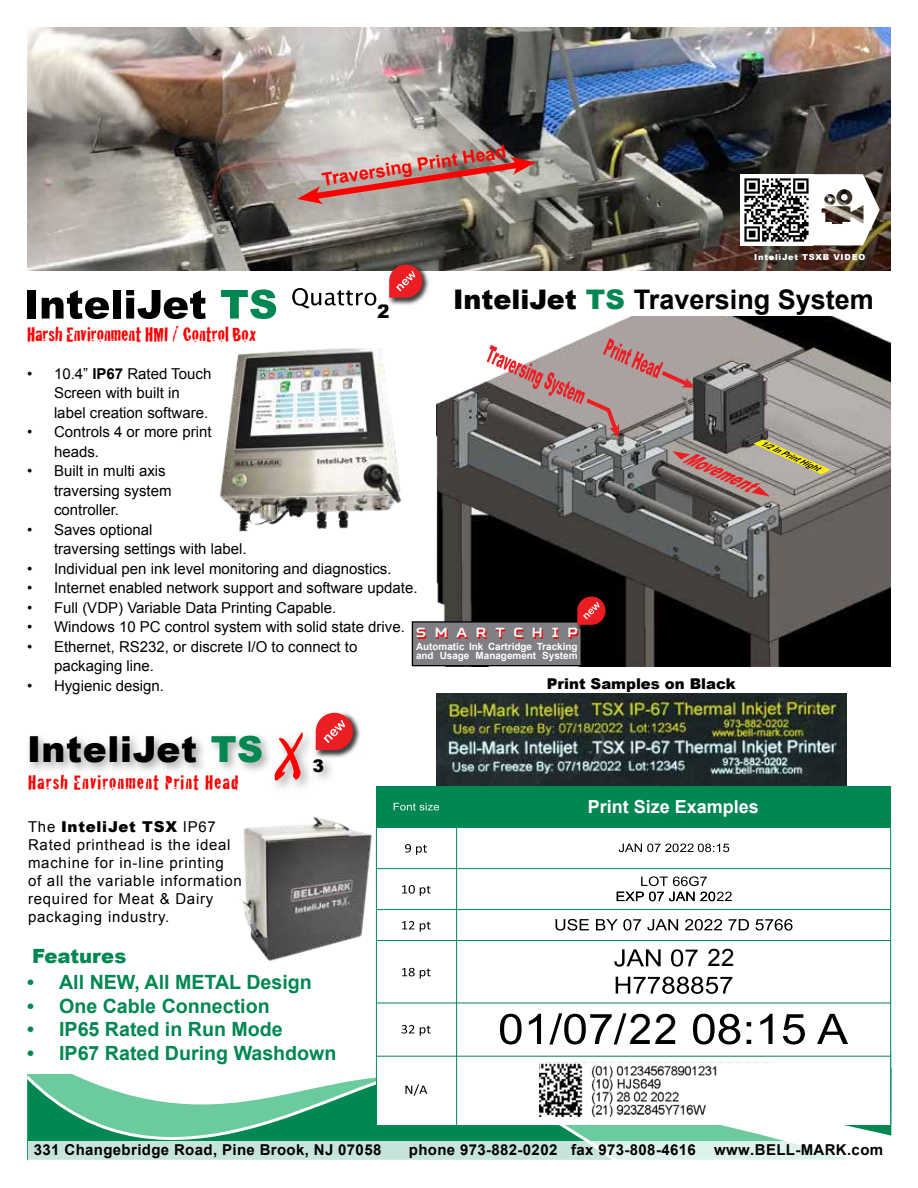
<style>
.page{position:relative;width:918px;height:1188px;background:#fff}
.page>*{position:absolute;margin:0;border:0;box-sizing:border-box;transform-origin:0 0}
.t1{font:42px "Arial";color:#000}
.t2{font:900 35.85px "Arial";letter-spacing:.02em;color:#000}
.t3{font:700 27px "Arial";color:#000}
.t4{font:24px "Arial";color:#000}
.t5{font:21px "Cracked";color:#f00}
.t6{font:21px "Cracked";letter-spacing:.05em;color:#f00}
.t7{font:700 19.65px "Arial";color:#008752}
.t8{font:900 19.65px "Arial";color:#008752}
.t9{font:italic 900 19.2px "Arial";color:#ed1d24;scale:.68 1}
.t10{font:900 18.6px "Arial";color:#000}
.t11{font:700 18px "Arial";color:#f00}
.t12{font:700 18px "Arial";color:#fff}
.t13{font:900 17.4px "Arial";color:#000}
.t14{font:15px/19.5px "Arial";color:#000}
.t15{font:15px/18px "Arial";letter-spacing:.05em;color:#000}
.t16{font:700 15px "Arial";letter-spacing:.025em;color:#000}
.t17{font:900 14.85px "Arial";color:#000}
.t18{font:700 13.2px "Squares";letter-spacing:.67em;color:#f00}
.t19{font:700 9.9px/9.9px "Arial";color:#fff}
.t20{font:900 8.25px "Arial";letter-spacing:.09em;color:#fff}
.s1{font-weight:900}
.s2{font-weight:900;color:#008752}
.s3{font-weight:700}
.s4{color:#008752}
</style>
<div class="page">
<svg style="left:620px;top:1125px;width:234px;height:16px;fill:#6bcb9d"></svg>
<svg style="left:27px;top:1074px;width:593px;height:88px"></svg>
<svg style="left:28px;top:1141px;width:820px;height:20px;fill:#c6e4d8"></svg>
<img style="left:27px;top:27px;width:864px;height:243px">
<svg style="left:297px;top:157px;width:239px;height:47px"></svg>
<img style="left:241px;top:816px;width:136px;height:149px">
<img style="left:219px;top:348px;width:182px;height:184px">
<img style="left:436px;top:317px;width:455px;height:349px">
<svg style="left:754px;top:440px;width:77px;height:34px"></svg>
<svg style="left:487px;top:338px;width:206px;height:100px"></svg>
<svg style="left:672px;top:451px;width:18px;height:9px"></svg>
<svg style="left:751px;top:487px;width:19px;height:10px"></svg>
<img style="left:436px;top:694px;width:410px;height:92px">
<div style="left:27px;top:290px;width:9px;height:29px;background:#010101"></div>
<svg style="left:42px;top:290px;width:67px;height:29px"></svg>
<div style="left:113px;top:290px;width:8px;height:29px;background:#010101"></div>
<svg style="left:126px;top:290px;width:80px;height:29px"></svg>
<svg style="left:221px;top:289px;width:55px;height:30px"></svg>
<svg style="left:292px;top:288px;width:84px;height:21px"></svg>
<img style="left:383px;top:259px;width:47px;height:46px">
<svg style="left:389px;top:265px;width:33px;height:33px"></svg>
<svg style="left:275px;top:783px;width:33px;height:5px"></svg>
<svg style="left:29px;top:732px;width:302px;height:51px"></svg>
<img style="left:309px;top:712px;width:51px;height:47px">
<svg style="left:316px;top:713px;width:37px;height:37px"></svg>
<svg style="left:377px;top:827px;width:513px;height:298px"></svg>
<div style="left:376px;top:786px;width:80px;height:41px;background:#008752"></div>
<div style="left:456px;top:786px;width:435px;height:41px;background:#008752"></div>
<svg style="left:405px;top:844px;width:22px;height:11px"></svg>
<svg style="left:402px;top:885px;width:29px;height:11px"></svg>
<svg style="left:641px;top:876px;width:66px;height:10px"></svg>
<svg style="left:402px;top:921px;width:29px;height:11px"></svg>
<svg style="left:402px;top:968px;width:29px;height:11px"></svg>
<svg style="left:614px;top:949px;width:84px;height:18px"></svg>
<svg style="left:616px;top:977px;width:116px;height:17px"></svg>
<svg style="left:401px;top:1025px;width:30px;height:11px"></svg>
<svg style="left:500px;top:1013px;width:348px;height:32px"></svg>
<svg style="left:405px;top:1084px;width:22px;height:12px"></svg>
<svg style="left:617px;top:892px;width:115px;height:9px"></svg>
<svg style="left:556px;top:919px;width:237px;height:12px"></svg>
<svg style="left:619px;top:844px;width:110px;height:8px"></svg>
<img style="left:539px;top:1063px;width:234px;height:53px">
<hr style="left:376px;top:828px;width:1px;height:297px;background:#008752">
<hr style="left:456px;top:827px;width:1px;height:298px;background:#008752">
<hr style="left:890px;top:827px;width:1px;height:298px;background:#008752">
<hr style="left:376px;top:868px;width:515px;height:1px;background:#008752">
<hr style="left:376px;top:909px;width:515px;height:1px;background:#008752">
<hr style="left:377px;top:940px;width:514px;height:1px;background:#008752">
<hr style="left:377px;top:1003px;width:514px;height:1px;background:#008752">
<hr style="left:376px;top:1056px;width:514px;height:1px;background:#008752">
<svg style="left:394px;top:803px;width:45px;height:8px"></svg>
<div style="left:412px;top:622px;width:169px;height:44px;background:#807f83"></div>
<div style="left:412px;top:621px;width:170px;height:45px;border:1px solid #000"></div>
<img style="left:572px;top:590px;width:40px;height:40px">
<svg style="left:577px;top:597px;width:29px;height:28px"></svg>
<svg style="left:812px;top:174px;width:68px;height:71px"></svg>
<img style="left:741px;top:174px;width:71px;height:71px">
<p class="t11" style="left:320px;top:168px;width:188px;rotate:-9deg">Traversing Print Head</p>
<p class="t20" style="left:754px;top:251px;width:112px">InteliJet TSXB VIDEO</p>
<p class="t10" style="left:377px;top:298px;width:14px">2</p>
<h3 class="t3" style="left:453px;top:282px;width:422px"><span class="s1">InteliJet</span> <span class="s2">TS</span> Traversing System</h3>
<h3 class="t5" style="left:27px;top:318px;width:231px">Harsh Environment HMI / Control Box</h3>
<p class="t14" style="left:54px;top:364px;width:159px;text-indent:-27px">• 10.4” <span class="s3">IP67</span> Rated Touch<br>Screen with built in label creation software.</p>
<p class="t14" style="left:54px;top:422px;width:159px;text-indent:-27px">• Controls 4 or more print heads.</p>
<p class="t14" style="left:54px;top:461px;width:119px;text-indent:-27px">• Built in multi axis traversing system controller.</p>
<p class="t14" style="left:54px;top:520px;width:194px;text-indent:-27px">• Saves optional<br>traversing settings with label.</p>
<p class="t14" style="left:27px;top:559px;width:366px">• Individual pen ink level monitoring and diagnostics.</p>
<p class="t14" style="left:27px;top:578px;width:392px">• Internet enabled network support and software update.</p>
<p class="t14" style="left:27px;top:598px;width:311px">• Full (VDP) Variable Data Printing Capable.</p>
<p class="t14" style="left:27px;top:617px;width:379px">• Windows 10 PC control system with solid state drive.</p>
<p class="t14" style="left:54px;top:637px;width:305px;text-indent:-27px">• Ethernet, RS232, or discrete I/O to connect to packaging line.</p>
<p class="t14" style="left:27px;top:676px;width:139px">• Hygienic design.</p>
<p class="t9" style="left:690px;top:443px;width:109px;rotate:24deg">Movement</p>
<p class="t18" style="left:417px;top:626px;width:163px">SMARTCHIP</p>
<p class="t19" style="left:416px;top:641px;width:163px">Automatic Ink Cartridge Tracking and Usage Management System</p>
<p class="t17" style="left:547px;top:673px;width:190px">Print Samples on Black</p>
<h2 class="t2" style="left:27px;top:723px;width:238px">InteliJet <span class="s4">TS</span></h2>
<p class="t13" style="left:313px;top:753px;width:13px">3</p>
<h3 class="t6" style="left:28px;top:766px;width:212px">Harsh Environment Print Head</h3>
<p class="t15" style="left:28px;top:818px;width:215px">The <span class="s1">InteliJet TSX</span> IP67<br>Rated printhead is the ideal machine for in-line printing<br>of all the variable information required for Meat &amp; Dairy packaging industry.</p>
<h3 class="t8" style="left:32px;top:941px;width:96px">Features</h3>
<h3 class="t7" style="left:27px;top:969px;width:286px">• All NEW, All METAL Design</h3>
<h3 class="t7" style="left:27px;top:993px;width:244px">• One Cable Connection</h3>
<h3 class="t7" style="left:27px;top:1016px;width:257px">• IP65 Rated in Run Mode</h3>
<h3 class="t7" style="left:27px;top:1040px;width:311px">• IP67 Rated During Washdown</h3>
<p class="t12" style="left:588px;top:795px;width:173px">Print Size Examples</p>
<h1 class="t1" style="left:629px;top:1002px;width:50px">22</h1>
<h3 class="t4" style="left:707px;top:942px;width:29px">22</h3>
<p class="t16" style="left:34px;top:1140px;width:349px">331 Changebridge Road, Pine Brook, NJ 07058</p>
<p class="t16" style="left:409px;top:1140px;width:476px">phone 973-882-0202 fax 973-808-4616 www.BELL-MARK.com</p>
</div>
